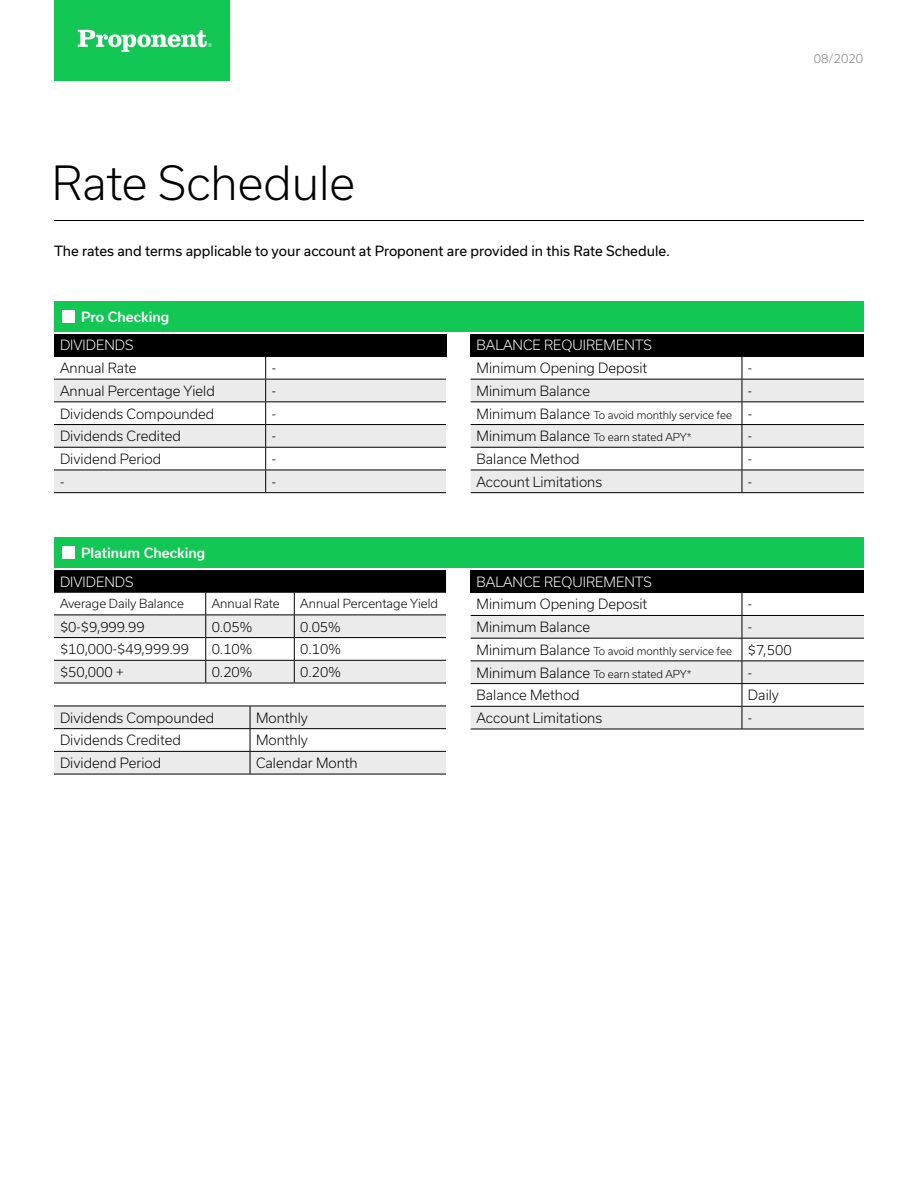
<style>
.page{position:relative;width:918px;height:1188px;background:#fff}
.page>*{position:absolute;margin:0;border:0;box-sizing:border-box;transform-origin:0 0}
.Heading_30_36{font:300 45px "Usual";color:#000}
.t1{font:300 13.5px "Usual";color:#000}
.Intro_Copy_9_14{font:13.5px "Usual";color:#000}
.Table_8_10{font:300 13.5px "Usual";color:#fff}
.t2{font:500 13.5px "Usual";color:#fff}
.t3{font:300 12px "Usual";color:#000}
.Revision_Date_8_10{font:300 12px "Usual";color:#808080}
.t4{font:300 10.5px "Usual";color:#000}
.s1{font-size:13.5px}
</style>
<div class="page">
<div style="left:471px;top:570px;width:393px;height:23px;background:#000"></div>
<svg style="left:471px;top:616px;width:393px;height:113px;fill:#ebebeb"></svg>
<hr style="left:471px;top:615px;width:271px;height:1px;background:#000">
<hr style="left:742px;top:615px;width:122px;height:1px;background:#000">
<hr style="left:471px;top:638px;width:271px;height:1px;background:#000">
<hr style="left:742px;top:638px;width:122px;height:1px;background:#000">
<hr style="left:471px;top:661px;width:271px;height:1px;background:#000">
<hr style="left:742px;top:661px;width:122px;height:1px;background:#000">
<hr style="left:471px;top:683px;width:271px;height:1px;background:#000">
<hr style="left:742px;top:683px;width:122px;height:1px;background:#000">
<svg style="left:742px;top:593px;width:1px;height:136px"></svg>
<hr style="left:471px;top:706px;width:271px;height:1px;background:#000">
<hr style="left:742px;top:706px;width:122px;height:1px;background:#000">
<hr style="left:471px;top:729px;width:271px;height:1px;background:#000">
<hr style="left:742px;top:729px;width:122px;height:1px;background:#000">
<div style="left:54px;top:301px;width:810px;height:31px;background:#12c754"></div>
<div style="left:54px;top:537px;width:810px;height:31px;background:#12c754"></div>
<div style="left:54px;top:0;width:176px;height:81px;background:#12c754"></div>
<svg style="left:78px;top:30px;width:134px;height:21px"></svg>
<div style="left:62px;top:310px;width:12px;height:12px;background:#fff"></div>
<div style="left:62px;top:546px;width:12px;height:13px;background:#fff"></div>
<div style="left:54px;top:334px;width:392px;height:22px;background:#000"></div>
<svg style="left:54px;top:380px;width:392px;height:112px;fill:#ebebeb"></svg>
<hr style="left:54px;top:379px;width:212px;height:1px;background:#000">
<hr style="left:266px;top:379px;width:180px;height:1px;background:#000">
<hr style="left:54px;top:401px;width:212px;height:1px;background:#000">
<hr style="left:266px;top:401px;width:180px;height:1px;background:#000">
<hr style="left:54px;top:424px;width:212px;height:1px;background:#000">
<hr style="left:266px;top:424px;width:180px;height:1px;background:#000">
<hr style="left:54px;top:447px;width:212px;height:1px;background:#000">
<hr style="left:266px;top:447px;width:180px;height:1px;background:#000">
<svg style="left:265px;top:356px;width:1px;height:136px"></svg>
<hr style="left:54px;top:470px;width:212px;height:1px;background:#000">
<hr style="left:266px;top:470px;width:180px;height:1px;background:#000">
<hr style="left:54px;top:492px;width:212px;height:1px;background:#000">
<hr style="left:266px;top:492px;width:180px;height:1px;background:#000">
<svg style="left:54px;top:706px;width:392px;height:68px"></svg>
<hr style="left:54px;top:751px;width:196px;height:1px;background:#000">
<hr style="left:250px;top:751px;width:196px;height:1px;background:#000">
<hr style="left:54px;top:774px;width:196px;height:1px;background:#000">
<hr style="left:250px;top:774px;width:196px;height:1px;background:#000">
<hr style="left:54px;top:683px;width:152px;height:1px;background:#000">
<hr style="left:206px;top:683px;width:88px;height:1px;background:#000">
<hr style="left:294px;top:683px;width:152px;height:1px;background:#000">
<svg style="left:54px;top:570px;width:392px;height:113px"></svg>
<div style="left:471px;top:334px;width:393px;height:22px;background:#000"></div>
<svg style="left:471px;top:380px;width:393px;height:112px;fill:#ebebeb"></svg>
<hr style="left:471px;top:379px;width:271px;height:1px;background:#000">
<hr style="left:742px;top:379px;width:122px;height:1px;background:#000">
<hr style="left:471px;top:401px;width:271px;height:1px;background:#000">
<hr style="left:742px;top:401px;width:122px;height:1px;background:#000">
<hr style="left:471px;top:424px;width:271px;height:1px;background:#000">
<hr style="left:742px;top:424px;width:122px;height:1px;background:#000">
<hr style="left:471px;top:447px;width:271px;height:1px;background:#000">
<hr style="left:742px;top:447px;width:122px;height:1px;background:#000">
<svg style="left:742px;top:356px;width:1px;height:136px"></svg>
<hr style="left:471px;top:470px;width:271px;height:1px;background:#000">
<hr style="left:742px;top:470px;width:122px;height:1px;background:#000">
<hr style="left:471px;top:492px;width:271px;height:1px;background:#000">
<hr style="left:742px;top:492px;width:122px;height:1px;background:#000">
<hr style="left:54px;top:220px;width:810px;height:1px;background:#000">
<p class="Revision_Date_8_10" style="left:814px;top:52px;width:51px">08/2020</p>
<p class="Heading_30_36" style="left:52px;top:157px;width:305px">Rate Schedule</p>
<p class="Intro_Copy_9_14" style="left:54px;top:243px;width:618px">The rates and terms applicable to your account at Proponent are provided in this Rate Schedule.</p>
<p class="t2" style="left:81px;top:309px;width:90px">Pro Checking</p>
<p class="Table_8_10" style="left:60px;top:338px;width:75px">DIVIDENDS</p>
<p class="t1" style="left:60px;top:360px;width:78px">Annual Rate</p>
<p class="t1" style="left:272px;top:360px;width:6px">-</p>
<p class="t1" style="left:60px;top:383px;width:156px">Annual Percentage Yield</p>
<p class="t1" style="left:272px;top:383px;width:6px">-</p>
<p class="t1" style="left:60px;top:406px;width:156px">Dividends Compounded</p>
<p class="t1" style="left:272px;top:406px;width:6px">-</p>
<p class="t1" style="left:60px;top:428px;width:122px">Dividends Credited</p>
<p class="t1" style="left:272px;top:428px;width:6px">-</p>
<p class="t1" style="left:60px;top:451px;width:103px">Dividend Period</p>
<p class="t1" style="left:272px;top:451px;width:6px">-</p>
<p class="t1" style="left:60px;top:474px;width:6px">-</p>
<p class="t1" style="left:272px;top:474px;width:6px">-</p>
<p class="t2" style="left:81px;top:545px;width:126px">Platinum Checking</p>
<p class="Table_8_10" style="left:60px;top:574px;width:75px">DIVIDENDS</p>
<p class="t3" style="left:60px;top:597px;width:125px">Average Daily Balance</p>
<p class="t3" style="left:212px;top:597px;width:70px">Annual Rate</p>
<p class="t3" style="left:300px;top:597px;width:139px">Annual Percentage Yield</p>
<p class="t1" style="left:60px;top:619px;width:86px">$0-$9,999.99</p>
<p class="t1" style="left:212px;top:619px;width:42px">0.05%</p>
<p class="t1" style="left:300px;top:619px;width:42px">0.05%</p>
<p class="t1" style="left:60px;top:641px;width:131px">$10,000-$49,999.99</p>
<p class="t1" style="left:212px;top:641px;width:42px">0.10%</p>
<p class="t1" style="left:300px;top:641px;width:42px">0.10%</p>
<p class="t1" style="left:60px;top:664px;width:65px">$50,000 +</p>
<p class="t1" style="left:212px;top:664px;width:42px">0.20%</p>
<p class="t1" style="left:300px;top:664px;width:42px">0.20%</p>
<p class="t1" style="left:60px;top:710px;width:156px">Dividends Compounded</p>
<p class="t1" style="left:256px;top:710px;width:53px">Monthly</p>
<p class="t1" style="left:60px;top:733px;width:122px">Dividends Credited</p>
<p class="t1" style="left:256px;top:733px;width:53px">Monthly</p>
<p class="t1" style="left:60px;top:755px;width:103px">Dividend Period</p>
<p class="t1" style="left:256px;top:755px;width:103px">Calendar Month</p>
<p class="Table_8_10" style="left:477px;top:338px;width:177px">BALANCE REQUIREMENTS</p>
<p class="t1" style="left:477px;top:360px;width:172px">Minimum Opening Deposit</p>
<p class="t1" style="left:748px;top:360px;width:6px">-</p>
<p class="t1" style="left:477px;top:383px;width:115px">Minimum Balance</p>
<p class="t1" style="left:748px;top:383px;width:6px">-</p>
<p class="t4" style="left:477px;top:409px;width:257px"><span class="s1">Minimum Balance</span> To avoid monthly service fee</p>
<p class="t1" style="left:748px;top:406px;width:6px">-</p>
<p class="t4" style="left:477px;top:431px;width:216px"><span class="s1">Minimum Balance</span> To earn stated APY*</p>
<p class="t1" style="left:748px;top:428px;width:6px">-</p>
<p class="t1" style="left:477px;top:451px;width:105px">Balance Method</p>
<p class="t1" style="left:748px;top:451px;width:6px">-</p>
<p class="t1" style="left:477px;top:474px;width:127px">Account Limitations</p>
<p class="t1" style="left:748px;top:474px;width:6px">-</p>
<p class="Table_8_10" style="left:477px;top:574px;width:177px">BALANCE REQUIREMENTS</p>
<p class="t1" style="left:477px;top:597px;width:172px">Minimum Opening Deposit</p>
<p class="t1" style="left:748px;top:597px;width:6px">-</p>
<p class="t1" style="left:477px;top:619px;width:115px">Minimum Balance</p>
<p class="t1" style="left:748px;top:619px;width:6px">-</p>
<p class="t4" style="left:477px;top:645px;width:257px"><span class="s1">Minimum Balance</span> To avoid monthly service fee</p>
<p class="t1" style="left:748px;top:642px;width:45px">$7,500</p>
<p class="t4" style="left:477px;top:668px;width:216px"><span class="s1">Minimum Balance</span> To earn stated APY*</p>
<p class="t1" style="left:748px;top:665px;width:6px">-</p>
<p class="t1" style="left:477px;top:687px;width:105px">Balance Method</p>
<p class="t1" style="left:748px;top:687px;width:33px">Daily</p>
<p class="t1" style="left:477px;top:710px;width:127px">Account Limitations</p>
<p class="t1" style="left:748px;top:710px;width:6px">-</p>
</div>
